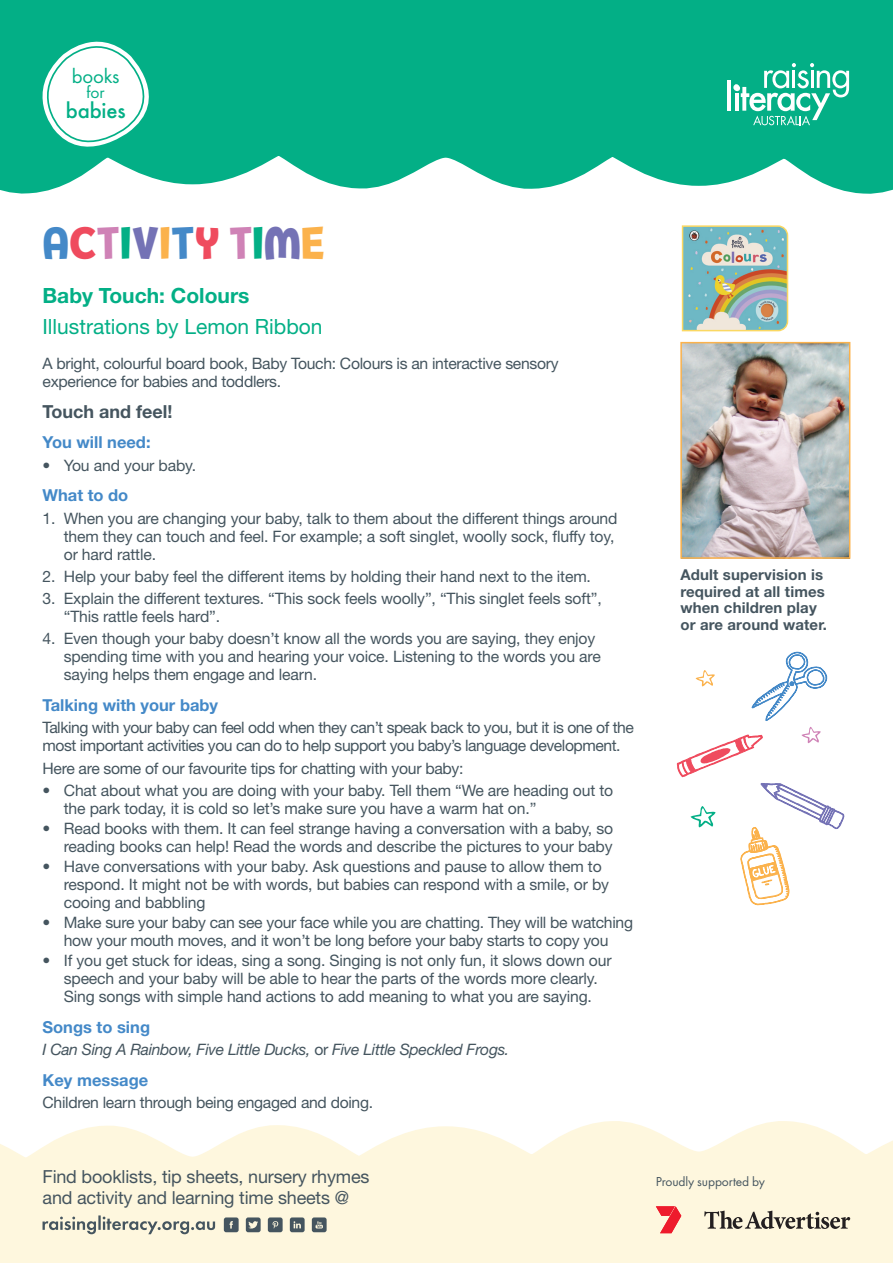
<style>
.page{position:relative;width:893px;height:1263px;background:#fff}
.page>*{position:absolute;margin:0;border:0;box-sizing:border-box;transform-origin:0 0}
.t1{font:900 45px "Pequena Neo";color:#4489c8}
.t2{font:500 22.95px "Futura T";letter-spacing:-.005em;color:#03af86}
.Act_Heading{font:21px "Helvetica Neue";color:#03af86}
.Act_Heading-2{font:700 21px "Helvetica Neue";color:#03af86}
.t3{font:20.85px "Futura T";letter-spacing:-.01em;color:#03af86}
.Act_Green_sub{font:18px/21px "Helvetica Neue LT Std";letter-spacing:-.01em;color:#45555f}
.Act_Heading-3{font:700 18px "Helvetica Neue";color:#45555f}
.t4{font:17.55px "Futura T";color:#03af86}
.Act_Green_sub-2{font:700 16.5px "Helvetica Neue";color:#4489c8}
.Act_Body_bullets{font:15.75px/18px "Helvetica Neue LT Std";letter-spacing:-.01em;color:#45555f}
.Act_body{font:15.75px/18px "Helvetica Neue LT Std";letter-spacing:-.02em;color:#45555f}
.Act_body-2{font:italic 15.75px "Helvetica Neue LT Std";letter-spacing:-.02em;color:#45555f}
.Act_Supervision{font:700 15px/16.5px "Helvetica Neue LT Std";letter-spacing:.01em;color:#45555f}
.t5{font:13.5px "Futura T";letter-spacing:-.01em;color:#45555f}
.s1{color:#ef4b5e}
.s2{color:#cf82b6}
.s3{color:#03af86}
.s4{color:#7472b5}
.s5{color:#fbb24c}
.s6{font-style:normal}
</style>
<div class="page">
<svg style="left:0;top:1121px;width:893px;height:85px"></svg>
<svg style="left:0;top:0;width:893px;height:194px;background:#1bb691"></svg>
<svg style="left:752px;top:652px;width:75px;height:69px"></svg>
<svg style="left:677px;top:735px;width:86px;height:42px"></svg>
<svg style="left:740px;top:783px;width:104px;height:122px"></svg>
<svg style="left:696px;top:670px;width:19px;height:16px"></svg>
<svg style="left:801px;top:727px;width:20px;height:16px"></svg>
<svg style="left:690px;top:806px;width:25px;height:21px"></svg>
<img style="left:683px;top:345px;width:164px;height:211px">
<div style="left:680px;top:342px;width:170px;height:217px;border:2px solid #fbb24c"></div>
<hr style="left:727px;top:81px;width:4px;height:30px;background:#fff">
<svg style="left:732px;top:63px;width:117px;height:62px"></svg>
<svg style="left:23px;top:25px;width:151px;height:141px"></svg>
<svg style="left:0;top:1206px;width:893px;height:57px;background:#f3ebd4"></svg>
<svg style="left:681px;top:225px;width:108px;height:107px;background:#a1baae"></svg>
<p class="t3" style="left:72px;top:64px;width:49px">books</p>
<p class="t4" style="left:87px;top:82px;width:20px">for</p>
<p class="t2" style="left:66px;top:97px;width:61px">babies</p>
<p class="t1" style="left:43px;top:213px;width:284px">A<span class="s1">C</span><span class="s2">T</span><span class="s3">I</span><span class="s4">V</span><span class="s5">I</span>T<span class="s1">Y</span> <span class="s2">T</span><span class="s3">I</span><span class="s4">M</span><span class="s5">E</span></p>
<p class="Act_Heading-2" style="left:43px;top:283px;width:208px">Baby Touch: Colours</p>
<p class="Act_Heading" style="left:43px;top:314px;width:282px">Illustrations by Lemon Ribbon</p>
<p class="Act_body" style="left:43px;top:355px;width:518px">A bright, colourful board book, Baby Touch: Colours is an interactive sensory experience for babies and toddlers.</p>
<p class="Act_Heading-3" style="left:43px;top:400px;width:131px">Touch and feel!</p>
<p class="Act_Green_sub-2" style="left:43px;top:432px;width:110px">You will need:</p>
<p class="Act_Body_bullets" style="left:43px;top:456px;width:155px">• You and your baby.</p>
<p class="Act_Green_sub-2" style="left:43px;top:485px;width:87px">What to do</p>
<p class="Act_Body_bullets" style="left:64px;top:509px;width:555px;text-indent:-21px">1. When you are changing your baby, talk to them about the different things around them they can touch and feel. For example; a soft singlet, woolly sock, fluffy toy, or hard rattle.</p>
<p class="Act_Body_bullets" style="left:43px;top:567px;width:550px">2. Help your baby feel the different items by holding their hand next to the item.</p>
<p class="Act_Body_bullets" style="left:64px;top:589px;width:539px;text-indent:-21px">3. Explain the different textures. “This sock feels woolly”, “This singlet feels soft”, “This rattle feels hard”.</p>
<p class="Act_Body_bullets" style="left:64px;top:629px;width:539px;text-indent:-21px">4. Even though your baby doesn’t know all the words you are saying, they enjoy spending time with you and hearing your voice. Listening to the words you are saying helps them engage and learn.</p>
<p class="Act_Green_sub-2" style="left:43px;top:695px;width:177px">Talking with your baby</p>
<p class="Act_body" style="left:43px;top:718px;width:593px">Talking with your baby can feel odd when they can’t speak back to you, but it is one of the most important activities you can do to help support you baby’s language development.</p>
<p class="Act_body" style="left:43px;top:759px;width:422px">Here are some of our favourite tips for chatting with your baby:</p>
<p class="Act_Body_bullets" style="left:64px;top:781px;width:551px;text-indent:-21px">• Chat about what you are doing with your baby. Tell them “We are heading out to the park today, it is cold so let’s make sure you have a warm hat on.”</p>
<p class="Act_Body_bullets" style="left:43px;top:819px;width:572px;text-align:right">• Read books with them. It can feel strange having a conversation with a baby, so reading books can help! Read the words and describe the pictures to your baby</p>
<p class="Act_Body_bullets" style="left:64px;top:857px;width:547px;text-indent:-21px">• Have conversations with your baby. Ask questions and pause to allow them to respond. It might not be with words, but babies can respond with a smile, or by cooing and babbling</p>
<p class="Act_Body_bullets" style="left:43px;top:913px;width:592px;text-align:center">• Make sure your baby can see your face while you are chatting. They will be watching how your mouth moves, and it won’t be long before your baby starts to copy you</p>
<p class="Act_Body_bullets" style="left:43px;top:951px;width:571px;text-align:center">• If you get stuck for ideas, sing a song. Singing is not only fun, it slows down our speech and your baby will be able to hear the parts of the words more clearly.<br>Sing songs with simple hand actions to add meaning to what you are saying.</p>
<p class="Act_Green_sub-2" style="left:43px;top:1017px;width:109px">Songs to sing</p>
<p class="Act_body-2" style="left:43px;top:1040px;width:468px">I Can Sing A Rainbow, Five Little Ducks, <span class="s6">or</span> Five Little Speckled Frogs.</p>
<p class="Act_Green_sub-2" style="left:43px;top:1070px;width:107px">Key message</p>
<p class="Act_body" style="left:43px;top:1093px;width:332px">Children learn through being engaged and doing.</p>
<p class="Act_Supervision" style="left:680px;top:566px;width:148px">Adult supervision is required at all times when children play or are around water.</p>
<p class="Act_Green_sub" style="left:43px;top:1166px;width:329px">Find booklists, tip sheets, nursery rhymes and activity and learning time sheets @</p>
<p class="t5" style="left:656px;top:1174px;width:111px">Proudly supported by</p>
</div>
